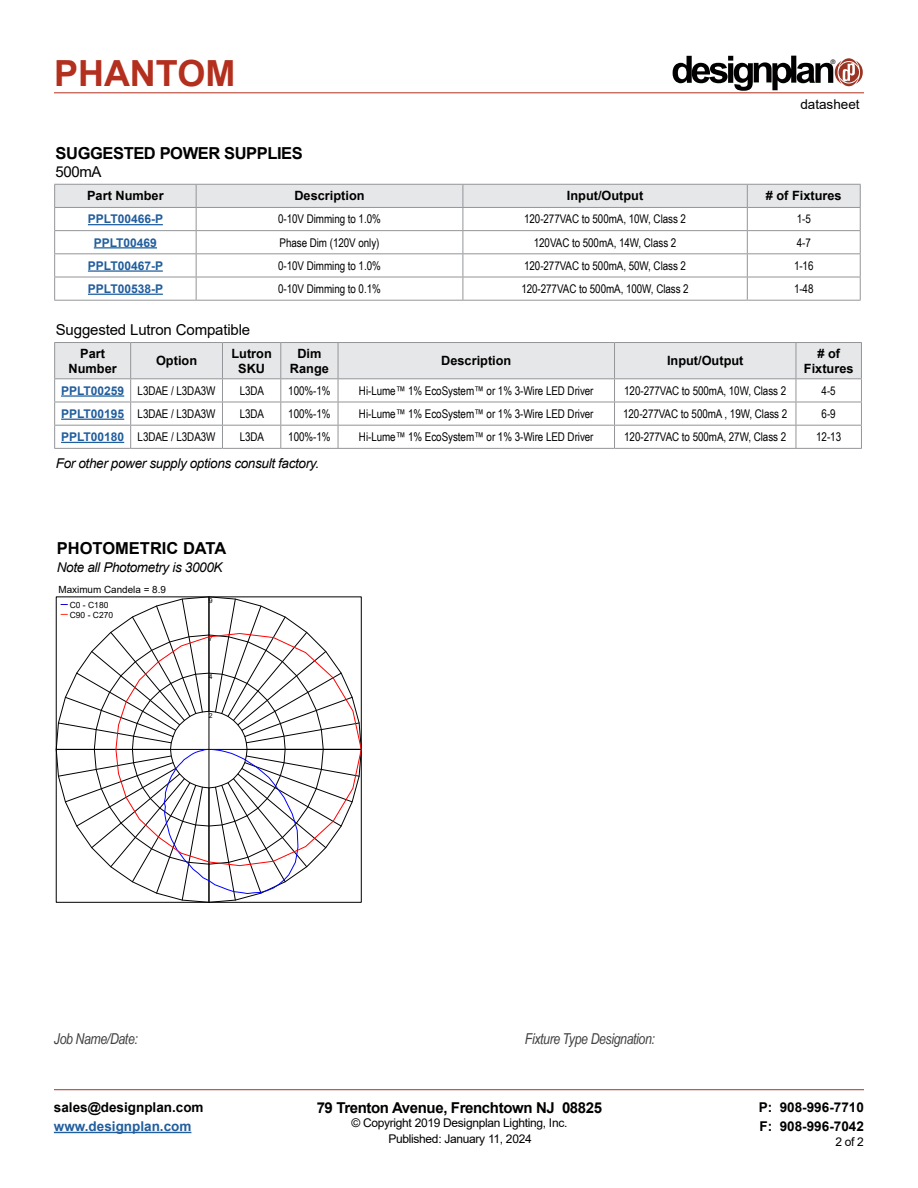
<style>
.page{position:relative;width:918px;height:1188px;background:#fff}
.page>*{position:absolute;margin:0;border:0;box-sizing:border-box;transform-origin:0 0}
.t1{font:700 36px "Arial";color:#b32f1e}
.t2{font:700 16.5px "Arial";letter-spacing:-.025em;color:#000}
.t3{font:700 16.5px "Arial";color:#000}
.t4{font:italic 15px "Arial Narrow";letter-spacing:-.025em;color:#414042}
.t5{font:700 15px "Arial";letter-spacing:-.025em;color:#000}
.t6{font:15px "Arial";letter-spacing:-.01em;color:#000}
.t7{font:italic 13.5px "Arial";letter-spacing:-.025em;color:#000}
.t8{font:700 13.5px/19.5px "Arial";color:#000}
.t9{font:700 13.5px "Arial";color:#215e9e}
.t10{font:13.5px "Arial";color:#000}
.t11{font:700 12.75px/15px "Arial";color:#000;text-align:center}
.t12{font:12px "Arial Narrow";letter-spacing:-.005em;color:#000}
.t13{font:12px "Arial";letter-spacing:-.025em;color:#000}
.t14{font:700 12px "Arial";color:#215e9e}
.t15{font:9.9px "Arial";color:#000}
.t16{font:8.55px/9.6px "Arial";color:#000}
.t17{font:6.9px "Arial";color:#000}
.t18{font:6.3px "Helvetica";color:#000}
.s1{font-family:"Arial";font-weight:700;color:#215e9e}
</style>
<div class="page">
<hr style="left:54px;top:93px;width:810px;height:1px;background:#b32f1e">
<hr style="left:54px;top:1089px;width:810px;height:1px;background:#b32f1e">
<hr style="left:54px;top:1132px;width:137px;height:1px;background:#215e9e">
<svg style="left:673px;top:56px;width:190px;height:35px"></svg>
<hr style="left:54px;top:448px;width:77px;height:1px;background:#939598">
<hr style="left:131px;top:448px;width:91px;height:1px;background:#939598">
<hr style="left:222px;top:448px;width:59px;height:1px;background:#939598">
<hr style="left:281px;top:448px;width:57px;height:1px;background:#939598">
<hr style="left:338px;top:448px;width:277px;height:1px;background:#939598">
<hr style="left:615px;top:448px;width:181px;height:1px;background:#939598">
<hr style="left:796px;top:448px;width:66px;height:1px;background:#939598">
<svg style="left:54px;top:343px;width:808px;height:105px"></svg>
<hr style="left:54px;top:342px;width:77px;height:1px;background:#939598">
<hr style="left:54px;top:343px;width:1px;height:35px;background:#939598">
<hr style="left:131px;top:342px;width:91px;height:1px;background:#939598">
<hr style="left:222px;top:342px;width:59px;height:1px;background:#939598">
<hr style="left:281px;top:342px;width:57px;height:1px;background:#939598">
<hr style="left:338px;top:342px;width:277px;height:1px;background:#939598">
<hr style="left:615px;top:342px;width:181px;height:1px;background:#939598">
<hr style="left:796px;top:342px;width:66px;height:1px;background:#939598">
<hr style="left:861px;top:343px;width:1px;height:35px;background:#939598">
<hr style="left:61px;top:395px;width:63px;height:2px;background:#215e9e">
<hr style="left:61px;top:419px;width:63px;height:1px;background:#215e9e">
<hr style="left:61px;top:442px;width:63px;height:1px;background:#215e9e">
<hr style="left:54px;top:300px;width:142px;height:1px;background:#939598">
<hr style="left:196px;top:300px;width:267px;height:1px;background:#939598">
<hr style="left:463px;top:300px;width:284px;height:1px;background:#939598">
<hr style="left:747px;top:300px;width:114px;height:1px;background:#939598">
<svg style="left:54px;top:184px;width:807px;height:116px"></svg>
<hr style="left:88px;top:224px;width:75px;height:1px;background:#215e9e">
<hr style="left:94px;top:247px;width:63px;height:1px;background:#215e9e">
<hr style="left:88px;top:270px;width:75px;height:2px;background:#215e9e">
<hr style="left:88px;top:294px;width:75px;height:1px;background:#215e9e">
<svg style="left:58px;top:599px;width:304px;height:301px"></svg>
<h1 class="t1" style="left:54px;top:48px;width:183px">PHANTOM</h1>
<p class="t18" style="left:831px;top:58px;width:6px">®</p>
<h2 class="t2" style="left:56px;top:141px;width:249px">SUGGESTED POWER SUPPLIES</h2>
<p class="t6" style="left:56px;top:161px;width:48px">500mA</p>
<p class="t10" style="left:800px;top:95px;width:61px">datasheet</p>
<p class="t11" style="left:87px;top:189px;width:78px">Part Number</p>
<p class="t11" style="left:294px;top:189px;width:72px">Description</p>
<p class="t11" style="left:567px;top:189px;width:78px">Input/Output</p>
<p class="t11" style="left:766px;top:189px;width:77px"># of Fixtures</p>
<p class="t14" style="left:88px;top:211px;width:77px">PPLT00466-P</p>
<p class="t12" style="left:278px;top:210px;width:104px">0-10V Dimming to 1.0%</p>
<p class="t12" style="left:524px;top:210px;width:163px">120-277VAC to 500mA, 10W, Class 2</p>
<p class="t12" style="left:797px;top:210px;width:16px">1-5</p>
<p class="t14" style="left:94px;top:234px;width:65px">PPLT00469</p>
<p class="t12" style="left:280px;top:234px;width:101px">Phase Dim (120V only)</p>
<p class="t12" style="left:534px;top:234px;width:144px">120VAC to 500mA, 14W, Class 2</p>
<p class="t12" style="left:797px;top:234px;width:16px">4-7</p>
<p class="t14" style="left:88px;top:257px;width:77px">PPLT00467-P</p>
<p class="t12" style="left:278px;top:257px;width:104px">0-10V Dimming to 1.0%</p>
<p class="t12" style="left:524px;top:257px;width:163px">120-277VAC to 500mA, 50W, Class 2</p>
<p class="t12" style="left:794px;top:257px;width:21px">1-16</p>
<p class="t14" style="left:88px;top:280px;width:77px">PPLT00538-P</p>
<p class="t12" style="left:278px;top:280px;width:104px">0-10V Dimming to 0.1%</p>
<p class="t12" style="left:521px;top:280px;width:169px">120-277VAC to 500mA, 100W, Class 2</p>
<p class="t12" style="left:794px;top:280px;width:21px">1-48</p>
<p class="t6" style="left:56px;top:319px;width:196px">Suggested Lutron Compatible</p>
<p class="t11" style="left:69px;top:346px;width:50px">Part<br>Number</p>
<p class="t11" style="left:156px;top:353px;width:43px">Option</p>
<p class="t11" style="left:231px;top:346px;width:42px">Lutron<br>SKU</p>
<p class="t11" style="left:290px;top:346px;width:40px">Dim<br>Range</p>
<p class="t11" style="left:441px;top:353px;width:72px">Description</p>
<p class="t11" style="left:667px;top:353px;width:78px">Input/Output</p>
<p class="t11" style="left:804px;top:346px;width:51px"># of<br>Fixtures</p>
<p class="t12" style="left:61px;top:382px;width:156px"><span class="s1">PPLT00259</span> L3DAE / L3DA3W</p>
<p class="t12" style="left:240px;top:382px;width:26px">L3DA</p>
<p class="t12" style="left:288px;top:382px;width:44px">100%-1%</p>
<p class="t12" style="left:359px;top:382px;width:236px">Hi-Lume™ 1% EcoSystem™ or 1% 3-Wire LED Driver</p>
<p class="t12" style="left:624px;top:382px;width:163px">120-277VAC to 500mA, 10W, Class 2</p>
<p class="t12" style="left:822px;top:382px;width:16px">4-5</p>
<p class="t12" style="left:61px;top:405px;width:156px"><span class="s1">PPLT00195</span> L3DAE / L3DA3W</p>
<p class="t12" style="left:240px;top:405px;width:26px">L3DA</p>
<p class="t12" style="left:288px;top:405px;width:44px">100%-1%</p>
<p class="t12" style="left:359px;top:405px;width:236px">Hi-Lume™ 1% EcoSystem™ or 1% 3-Wire LED Driver</p>
<p class="t12" style="left:623px;top:405px;width:166px">120-277VAC to 500mA , 19W, Class 2</p>
<p class="t12" style="left:822px;top:405px;width:16px">6-9</p>
<p class="t12" style="left:61px;top:428px;width:156px"><span class="s1">PPLT00180</span> L3DAE / L3DA3W</p>
<p class="t12" style="left:240px;top:428px;width:26px">L3DA</p>
<p class="t12" style="left:288px;top:428px;width:44px">100%-1%</p>
<p class="t12" style="left:359px;top:428px;width:236px">Hi-Lume™ 1% EcoSystem™ or 1% 3-Wire LED Driver</p>
<p class="t12" style="left:624px;top:428px;width:163px">120-277VAC to 500mA, 27W, Class 2</p>
<p class="t12" style="left:816px;top:428px;width:26px">12-13</p>
<p class="t7" style="left:56px;top:455px;width:265px">For other power supply options consult factory.</p>
<h2 class="t3" style="left:57px;top:537px;width:171px">PHOTOMETRIC DATA</h2>
<p class="t7" style="left:57px;top:559px;width:167px">Note all Photometry is 3000K</p>
<p class="t15" style="left:58px;top:583px;width:109px">Maximum Candela = 8.9</p>
<p class="t16" style="left:70px;top:600px;width:45px">C0 - C180<br>C90 - C270</p>
<p class="t17" style="left:209px;top:596px;width:5px">9</p>
<p class="t17" style="left:209px;top:634px;width:5px">7</p>
<p class="t17" style="left:209px;top:672px;width:5px">4</p>
<p class="t17" style="left:209px;top:710px;width:5px">2</p>
<p class="t4" style="left:54px;top:1028px;width:85px">Job Name/Date:</p>
<p class="t4" style="left:525px;top:1029px;width:132px">Fixture Type Designation:</p>
<p class="t8" style="left:54px;top:1097px;width:151px">sales@designplan.com</p>
<p class="t9" style="left:54px;top:1117px;width:139px">www.designplan.com</p>
<p class="t5" style="left:317px;top:1097px;width:287px">79 Trenton Avenue, Frenchtown NJ 08825</p>
<p class="t13" style="left:351px;top:1115px;width:217px">© Copyright 2019 Designplan Lighting, Inc.</p>
<p class="t8" style="left:759px;top:1097px;width:107px">P: 908-996-7710<br>F: 908-996-7042</p>
<p class="t13" style="left:388px;top:1130px;width:145px">Published: January 11, 2024</p>
<p class="t13" style="left:835px;top:1133px;width:30px">2 of 2</p>
</div>
